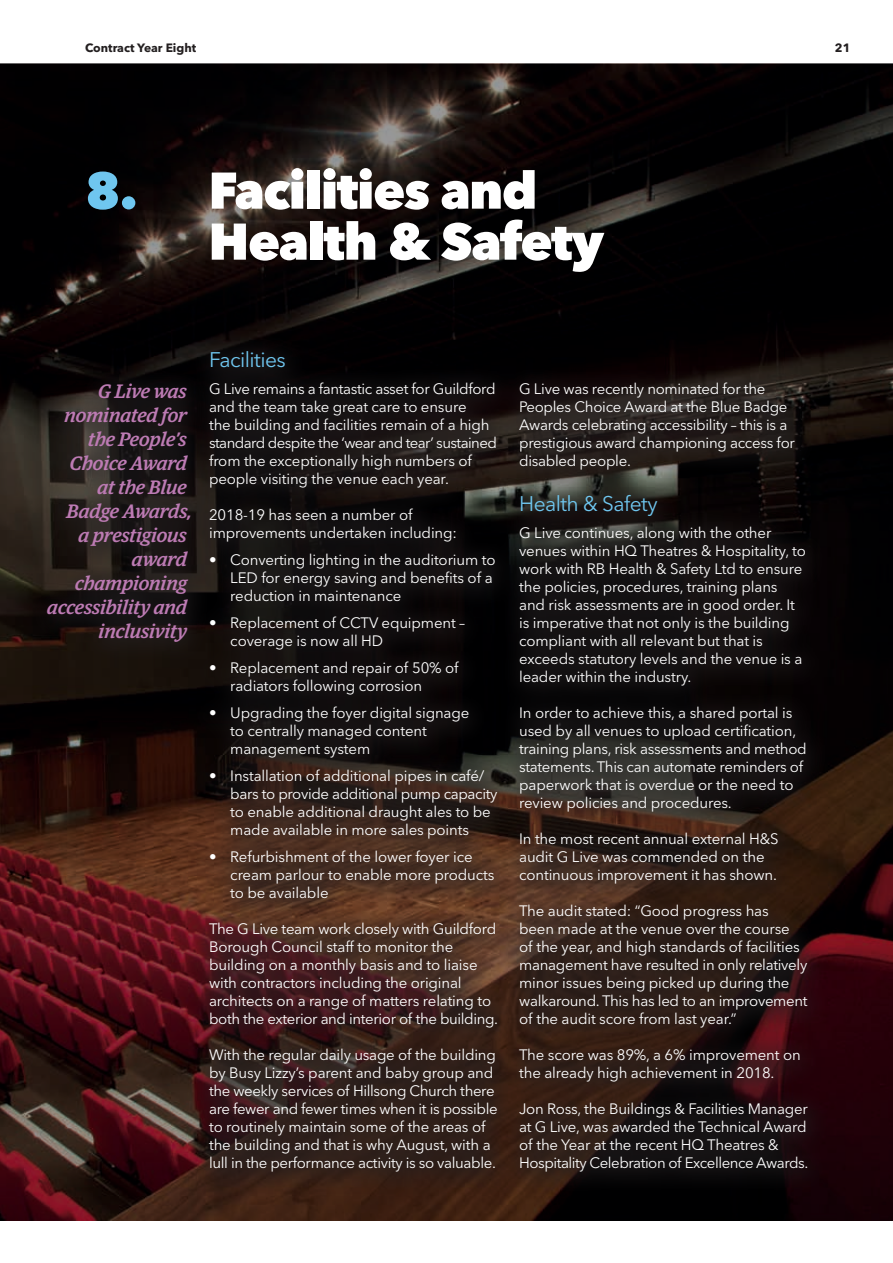
<style>
.page{position:relative;width:893px;height:1263px;background:#fff}
.page>*{position:absolute;margin:0;border:0;box-sizing:border-box;transform-origin:0 0}
.t1{font:800 51px/51px "Avenir Next LT Pro";letter-spacing:-.025em;color:#fff}
.t2{font:21px "Avenir Next LT Pro";letter-spacing:-.025em;color:#6fc6ef}
.t3{font:italic 500 19.5px/24px "Guardian Egyp";color:#bd7bb4;text-align:right}
.t4{font:15px/18px "Avenir Next LT Pro";letter-spacing:-.01em;color:#fff}
.t5{font:700 12px "Avenir Next LT Pro";color:#231f20}
.s1{color:#6fc6ef}
</style>
<div class="page">
<img style="left:0;top:64px;width:893px;height:1156px">
<div style="left:189px;top:333px;width:643px;height:863px;background:#231f20;opacity:.95"></div>
<div style="left:27px;top:365px;width:188px;height:303px;background:#231f20;opacity:.95"></div>
<p class="t5" style="left:85px;top:40px;width:113px">Contract Year Eight</p>
<p class="t5" style="left:835px;top:40px;width:17px">21</p>
<h1 class="t1" style="left:208px;top:165px;width:397px;text-indent:-123px"><span class="s1">8.</span> Facilities and<br>Health &amp; Safety</h1>
<h3 class="t3" style="left:47px;top:378px;width:146px">G Live was nominated for the People’s<br>Choice Award<br>at the Blue<br>Badge Awards,<br>a prestigious award championing accessibility and inclusivity</h3>
<h2 class="t2" style="left:209px;top:347px;width:78px">Facilities</h2>
<p class="t4" style="left:209px;top:379px;width:289px">G Live remains a fantastic asset for Guildford and the team take great care to ensure<br>the building and facilities remain of a high standard despite the ‘wear and tear’ sustained from the exceptionally high numbers of people visiting the venue each year.</p>
<p class="t4" style="left:209px;top:505px;width:249px">2018-19 has seen a number of improvements undertaken including:</p>
<p class="t4" style="left:230px;top:550px;width:267px;text-indent:-21px">• Converting lighting in the auditorium to<br>LED for energy saving and benefits of a reduction in maintenance</p>
<p class="t4" style="left:230px;top:613px;width:236px;text-indent:-21px">• Replacement of CCTV equipment – coverage is now all HD</p>
<p class="t4" style="left:230px;top:658px;width:230px;text-indent:-21px">• Replacement and repair of 50% of radiators following corrosion</p>
<p class="t4" style="left:230px;top:703px;width:241px;text-indent:-21px">• Upgrading the foyer digital signage to centrally managed content management system</p>
<p class="t4" style="left:230px;top:766px;width:269px;text-indent:-21px">• Installation of additional pipes in café/ bars to provide additional pump capacity to enable additional draught ales to be made available in more sales points</p>
<p class="t4" style="left:230px;top:847px;width:265px;text-indent:-21px">• Refurbishment of the lower foyer ice cream parlour to enable more products to be available</p>
<p class="t4" style="left:209px;top:919px;width:291px">The G Live team work closely with Guildford Borough Council staff to monitor the building on a monthly basis and to liaise with contractors including the original architects on a range of matters relating to both the exterior and interior of the building.</p>
<p class="t4" style="left:209px;top:1045px;width:290px">With the regular daily usage of the building by Busy Lizzy’s parent and baby group and the weekly services of Hillsong Church there are fewer and fewer times when it is possible to routinely maintain some of the areas of the building and that is why August, with a lull in the performance activity is so valuable.</p>
<p class="t4" style="left:519px;top:379px;width:277px">G Live was recently nominated for the Peoples Choice Award at the Blue Badge Awards celebrating accessibility – this is a prestigious award championing access for disabled people.</p>
<h2 class="t2" style="left:519px;top:491px;width:140px">Health &amp; Safety</h2>
<p class="t4" style="left:519px;top:523px;width:288px">G Live continues, along with the other venues within HQ Theatres &amp; Hospitality, to work with RB Health &amp; Safety Ltd to ensure the policies, procedures, training plans and risk assessments are in good order. It is imperative that not only is the building compliant with all relevant but that is exceeds statutory levels and the venue is a leader within the industry.</p>
<p class="t4" style="left:519px;top:703px;width:289px">In order to achieve this, a shared portal is used by all venues to upload certification, training plans, risk assessments and method statements. This can automate reminders of paperwork that is overdue or the need to review policies and procedures.</p>
<p class="t4" style="left:519px;top:829px;width:261px">In the most recent annual external H&amp;S audit G Live was commended on the continuous improvement it has shown.</p>
<p class="t4" style="left:519px;top:901px;width:290px">The audit stated: “Good progress has<br>been made at the venue over the course<br>of the year, and high standards of facilities management have resulted in only relatively minor issues being picked up during the walkaround. This has led to an improvement of the audit score from last year.”</p>
<p class="t4" style="left:519px;top:1045px;width:283px">The score was 89%, a 6% improvement on the already high achievement in 2018.</p>
<p class="t4" style="left:519px;top:1099px;width:291px">Jon Ross, the Buildings &amp; Facilities Manager at G Live, was awarded the Technical Award of the Year at the recent HQ Theatres &amp; Hospitality Celebration of Excellence Awards.</p>
</div>
